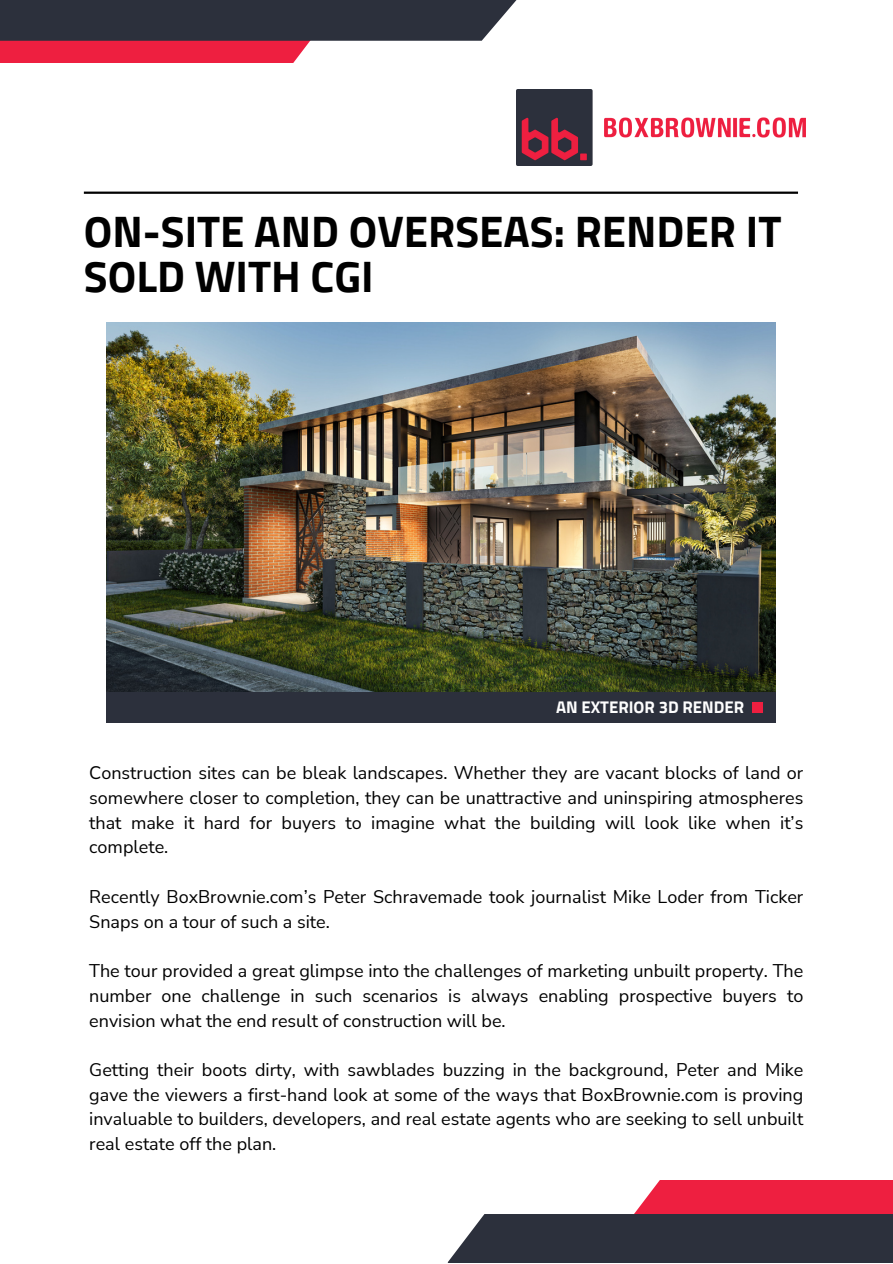
<style>
.page{position:relative;width:893px;height:1264px;background:#fff}
.page>*{position:absolute;margin:0;border:0;box-sizing:border-box;transform-origin:0 0}
.t1{font:700 43.8px/45px "Sunflower";color:#000}
.t2{font:18px/24.8px "Nunito Sans";color:#000;text-align:justify}
.t3{font:700 16.8px "Sunflower";color:#fefefe}
</style>
<div class="page">
<hr style="left:84px;top:191px;width:714px;height:3px;background:#000">
<div style="left:0;top:0;width:332px;height:63px;background:#ee1f40"></div>
<div style="left:0;top:0;width:516px;height:41px;background:#2c303c"></div>
<div style="left:620px;top:1179px;width:272px;height:83px;background:#ee1f40"></div>
<div style="left:447px;top:1213px;width:445px;height:49px;background:#2c303c"></div>
<img style="left:516px;top:89px;width:289px;height:77px">
<img style="left:106px;top:322px;width:669px;height:370px">
<div style="left:106px;top:692px;width:669px;height:30px;background:#2c303c"></div>
<svg style="left:752px;top:702px;width:10px;height:10px"></svg>
<p class="t1" style="left:84px;top:212px;width:699px">ON-SITE AND OVERSEAS: RENDER IT<br>SOLD WITH CGI</p>
<p class="t3" style="left:556px;top:700px;width:190px">AN EXTERIOR 3D RENDER</p>
<p class="t2" style="left:89px;top:760px;width:715px">Construction sites can be bleak landscapes. Whether they are vacant blocks of land or somewhere closer to completion, they can be unattractive and uninspiring atmospheres that make it hard for buyers to imagine what the building will look like when it’s complete.</p>
<p class="t2" style="left:89px;top:884px;width:715px">Recently BoxBrownie.com’s Peter Schravemade took journalist Mike Loder from Ticker<br>Snaps on a tour of such a site.</p>
<p class="t2" style="left:89px;top:958px;width:715px">The tour provided a great glimpse into the challenges of marketing unbuilt property. The number one challenge in such scenarios is always enabling prospective buyers to envision what the end result of construction will be.</p>
<p class="t2" style="left:89px;top:1057px;width:715px">Getting their boots dirty, with sawblades buzzing in the background, Peter and Mike gave the viewers a first-hand look at some of the ways that BoxBrownie.com is proving invaluable to builders, developers, and real estate agents who are seeking to sell unbuilt real estate off the plan.</p>
</div>
